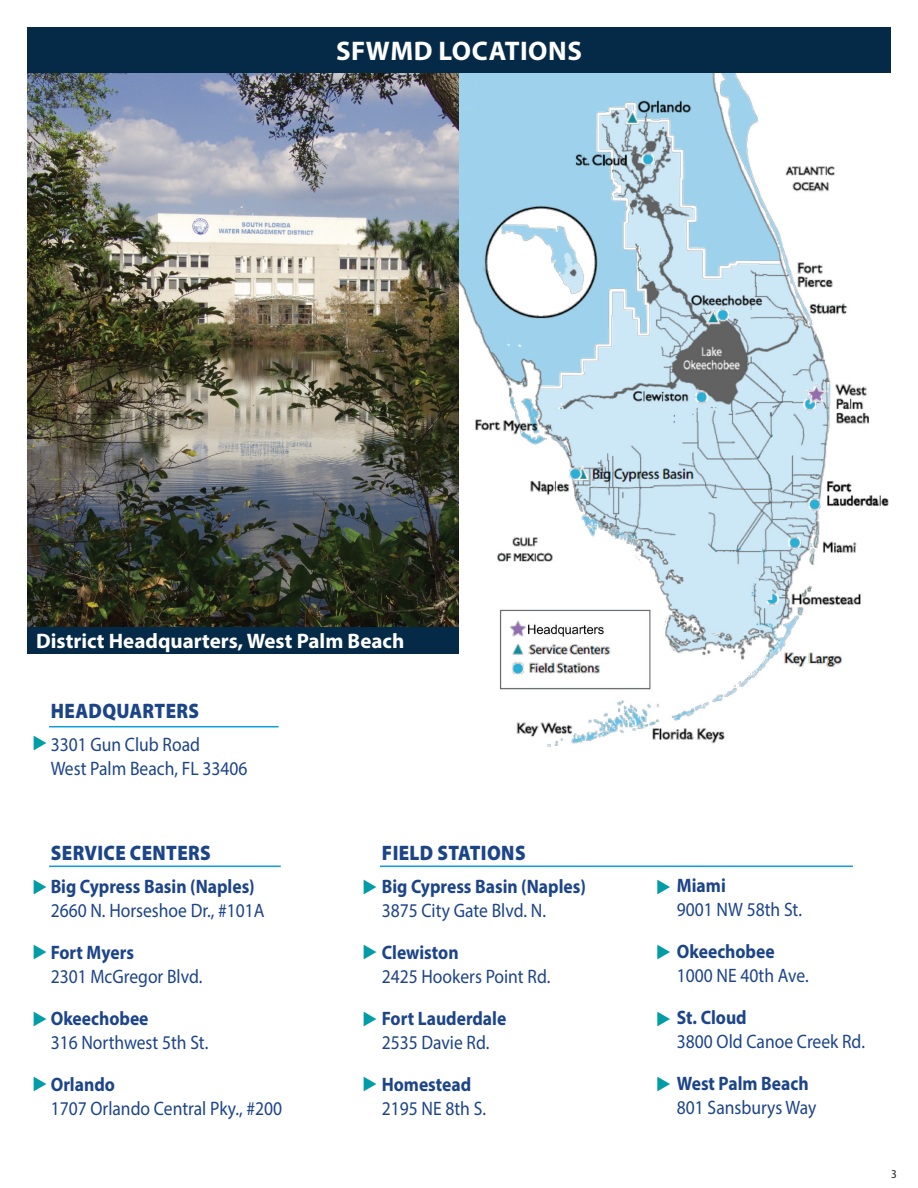
<style>
.page{position:relative;width:918px;height:1188px;background:#fff}
.page>*{position:absolute;margin:0;border:0;box-sizing:border-box;transform-origin:0 0}
.t1{font:700 27px "Myriad Pro";letter-spacing:.02em;color:#fff}
.t2{font:900 21px "Myriad Pro";letter-spacing:.02em;color:#1c4489;scale:.9 1}
.t3{font:700 21px "Myriad Pro";color:#fff}
.t4{font:19.5px/24px "Myriad Pro";color:#1c4489;scale:.9 1}
.t5{font:700 19.5px "Myriad Pro";color:#1c4489;scale:.9 1}
.t6{font:semi-condensed 12px "Myriad Pro";color:#231f20}
</style>
<div class="page">
<img style="left:456px;top:72px;width:435px;height:675px">
<img style="left:27px;top:72px;width:432px;height:555px">
<div style="left:27px;top:27px;width:864px;height:45px;background:#042a47"></div>
<div style="left:27px;top:627px;width:432px;height:26px;background:#042a47"></div>
<hr style="left:49px;top:866px;width:232px;height:1px;background:#0c9fdc">
<hr style="left:380px;top:866px;width:473px;height:1px;background:#0c9fdc">
<hr style="left:49px;top:726px;width:230px;height:1px;background:#0c9fdc">
<h1 class="t1" style="left:336px;top:33px;width:247px">SFWMD LOCATIONS</h1>
<p class="t3" style="left:36px;top:627px;width:370px">District Headquarters, West Palm Beach</p>
<p class="t2" style="left:51px;top:697px;width:166px">HEADQUARTERS</p>
<p class="t4" style="left:51px;top:732px;width:220px">3301 Gun Club Road<br>West Palm Beach, FL 33406</p>
<p class="t2" style="left:51px;top:839px;width:179px">SERVICE CENTERS</p>
<p class="t5" style="left:51px;top:874px;width:228px">Big Cypress Basin (Naples)</p>
<p class="t4" style="left:51px;top:898px;width:239px">2660 N. Horseshoe Dr., #101A</p>
<p class="t5" style="left:51px;top:940px;width:94px">Fort Myers</p>
<p class="t4" style="left:51px;top:964px;width:170px">2301 McGregor Blvd.</p>
<p class="t5" style="left:51px;top:1006px;width:110px">Okeechobee</p>
<p class="t4" style="left:51px;top:1030px;width:177px">316 Northwest 5th St.</p>
<p class="t5" style="left:51px;top:1072px;width:73px">Orlando</p>
<p class="t4" style="left:51px;top:1096px;width:259px">1707 Orlando Central Pky., #200</p>
<p class="t2" style="left:382px;top:839px;width:161px">FIELD STATIONS</p>
<p class="t5" style="left:382px;top:874px;width:228px">Big Cypress Basin (Naples)</p>
<p class="t4" style="left:382px;top:898px;width:184px">3875 City Gate Blvd. N.</p>
<p class="t5" style="left:382px;top:940px;width:87px">Clewiston</p>
<p class="t4" style="left:382px;top:964px;width:189px">2425 Hookers Point Rd.</p>
<p class="t5" style="left:382px;top:1006px;width:140px">Fort Lauderdale</p>
<p class="t4" style="left:382px;top:1030px;width:121px">2535 Davie Rd.</p>
<p class="t5" style="left:382px;top:1072px;width:101px">Homestead</p>
<p class="t4" style="left:382px;top:1096px;width:117px">2195 NE 8th S.</p>
<p class="t5" style="left:677px;top:873px;width:56px">Miami</p>
<p class="t4" style="left:677px;top:897px;width:141px">9001 NW 58th St.</p>
<p class="t5" style="left:677px;top:939px;width:110px">Okeechobee</p>
<p class="t4" style="left:677px;top:963px;width:148px">1000 NE 40th Ave.</p>
<p class="t5" style="left:677px;top:1005px;width:79px">St. Cloud</p>
<p class="t4" style="left:677px;top:1029px;width:210px">3800 Old Canoe Creek Rd.</p>
<p class="t5" style="left:677px;top:1071px;width:148px">West Palm Beach</p>
<p class="t4" style="left:677px;top:1095px;width:156px">801 Sansburys Way</p>
<p class="t6" style="left:891px;top:1166px;width:7px">3</p>
</div>
